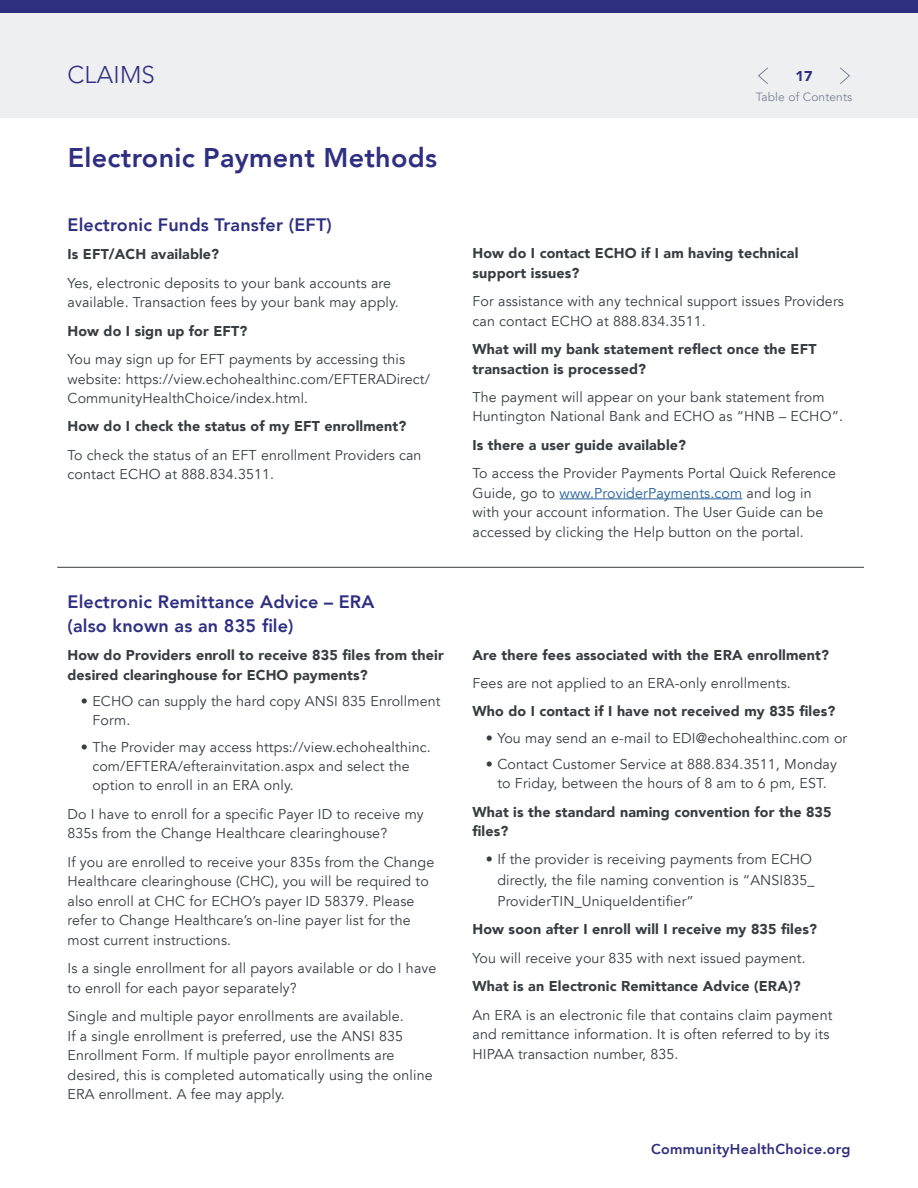
<style>
.page{position:relative;width:918px;height:1188px;background:#fff}
.page>*{position:absolute;margin:0;border:0;box-sizing:border-box;transform-origin:0 0}
.t1{font:800 27px "Avenir LT";letter-spacing:.01em;color:#2f2f81}
.t2{font:300 24px "Avenir";letter-spacing:.01em;color:#2f2f81}
.t3{font:800 18px/24px "Avenir LT";letter-spacing:.01em;color:#2f2f81}
.t4{font:14.25px/19.5px "Avenir LT";letter-spacing:.01em;color:#373d42}
.t5{font:900 14.25px/19.5px "Avenir LT";letter-spacing:.01em;color:#373d42}
.t6{font:800 14.25px "Avenir LT";letter-spacing:.02em;color:#2f2f81}
.t7{font:900 14.25px "Avenir LT";color:#2f2f81}
.t8{font:12px "Avenir LT";letter-spacing:.01em;color:#7b8494}
.s1{color:#215e9e}
</style>
<div class="page">
<div style="left:0;top:0;width:918px;height:118px;background:#eeeff1"></div>
<div style="left:0;top:0;width:918px;height:14px;background:#2f2f80"></div>
<hr style="left:560px;top:499px;width:182px;height:1px;background:#215e9e">
<hr style="left:57px;top:567px;width:807px;height:1px;background:#373d42">
<svg style="left:758px;top:67px;width:10px;height:17px"></svg>
<svg style="left:840px;top:67px;width:10px;height:17px"></svg>
<h2 class="t2" style="left:68px;top:61px;width:89px">CLAIMS</h2>
<h1 class="t1" style="left:68px;top:142px;width:371px">Electronic Payment Methods</h1>
<p class="t3" style="left:68px;top:213px;width:266px">Electronic Funds Transfer (EFT)</p>
<p class="t5" style="left:68px;top:244px;width:153px">Is EFT/ACH available?</p>
<p class="t4" style="left:68px;top:273px;width:333px">Yes, electronic deposits to your bank accounts are available. Transaction fees by your bank may apply.</p>
<p class="t5" style="left:68px;top:321px;width:181px">How do I sign up for EFT?</p>
<p class="t4" style="left:68px;top:350px;width:364px">You may sign up for EFT payments by accessing this website: https://view.echohealthinc.com/EFTERADirect/<br>CommunityHealthChoice/index.html.</p>
<p class="t5" style="left:68px;top:417px;width:340px">How do I check the status of my EFT enrollment?</p>
<p class="t4" style="left:68px;top:446px;width:356px">To check the status of an EFT enrollment Providers can contact ECHO at 888.834.3511.</p>
<p class="t3" style="left:68px;top:589px;width:309px">Electronic Remittance Advice – ERA (also known as an 835 file)</p>
<p class="t5" style="left:68px;top:645px;width:378px">How do Providers enroll to receive 835 files from their desired clearinghouse for ECHO payments?</p>
<p class="t4" style="left:92px;top:692px;width:350px;text-indent:-11px">• ECHO can supply the hard copy ANSI 835 Enrollment<br>Form.</p>
<p class="t4" style="left:92px;top:737px;width:340px;text-indent:-11px">• The Provider may access https://view.echohealthinc. com/EFTERA/efterainvitation.aspx and select the option to enroll in an ERA only.</p>
<p class="t4" style="left:68px;top:805px;width:358px">Do I have to enroll for a specific Payer ID to receive my<br>835s from the Change Healthcare clearinghouse?</p>
<p class="t4" style="left:68px;top:853px;width:368px">If you are enrolled to receive your 835s from the Change Healthcare clearinghouse (CHC), you will be required to also enroll at CHC for ECHO’s payer ID 58379. Please refer to Change Healthcare’s on-line payer list for the most current instructions.</p>
<p class="t4" style="left:68px;top:959px;width:371px">Is a single enrollment for all payors available or do I have to enroll for each payor separately?</p>
<p class="t4" style="left:68px;top:1007px;width:367px">Single and multiple payor enrollments are available.<br>If a single enrollment is preferred, use the ANSI 835<br>Enrollment Form. If multiple payor enrollments are desired, this is completed automatically using the online ERA enrollment. A fee may apply.</p>
<p class="t7" style="left:795px;top:68px;width:19px">17</p>
<p class="t8" style="left:756px;top:90px;width:98px">Table of Contents</p>
<p class="t5" style="left:472px;top:243px;width:327px">How do I contact ECHO if I am having technical support issues?</p>
<p class="t4" style="left:472px;top:292px;width:373px">For assistance with any technical support issues Providers can contact ECHO at 888.834.3511.</p>
<p class="t5" style="left:472px;top:339px;width:346px">What will my bank statement reflect once the EFT transaction is processed?</p>
<p class="t4" style="left:472px;top:388px;width:372px">The payment will appear on your bank statement from<br>Huntington National Bank and ECHO as “HNB – ECHO”.</p>
<p class="t5" style="left:472px;top:435px;width:215px">Is there a user guide available?</p>
<p class="t4" style="left:472px;top:464px;width:365px">To access the Provider Payments Portal Quick Reference Guide, go to <span class="s1">www.ProviderPayments.com</span> and log in with your account information. The User Guide can be accessed by clicking the Help button on the portal.</p>
<p class="t5" style="left:472px;top:645px;width:358px">Are there fees associated with the ERA enrollment?</p>
<p class="t4" style="left:472px;top:674px;width:320px">Fees are not applied to an ERA-only enrollments.</p>
<p class="t5" style="left:472px;top:702px;width:364px">Who do I contact if I have not received my 835 files?</p>
<p class="t4" style="left:486px;top:728px;width:363px">• You may send an e-mail to EDI@echohealthinc.com or</p>
<p class="t4" style="left:486px;top:755px;width:352px;text-align:center">• Contact Customer Service at 888.834.3511, Monday to Friday, between the hours of 8 am to 6 pm, EST.</p>
<p class="t5" style="left:472px;top:802px;width:361px">What is the standard naming convention for the 835 files?</p>
<p class="t4" style="left:497px;top:849px;width:319px;line-height:21px;text-indent:-11px">• If the provider is receiving payments from ECHO directly, the file naming convention is “ANSI835_<br>ProviderTIN_UniqueIdentifier”</p>
<p class="t5" style="left:472px;top:920px;width:346px">How soon after I enroll will I receive my 835 files?</p>
<p class="t4" style="left:472px;top:949px;width:335px">You will receive your 835 with next issued payment.</p>
<p class="t5" style="left:472px;top:976px;width:330px">What is an Electronic Remittance Advice (ERA)?</p>
<p class="t4" style="left:472px;top:1005px;width:362px">An ERA is an electronic file that contains claim payment and remittance information. It is often referred to by its<br>HIPAA transaction number, 835.</p>
<p class="t6" style="left:651px;top:1140px;width:201px">CommunityHealthChoice.org</p>
</div>
